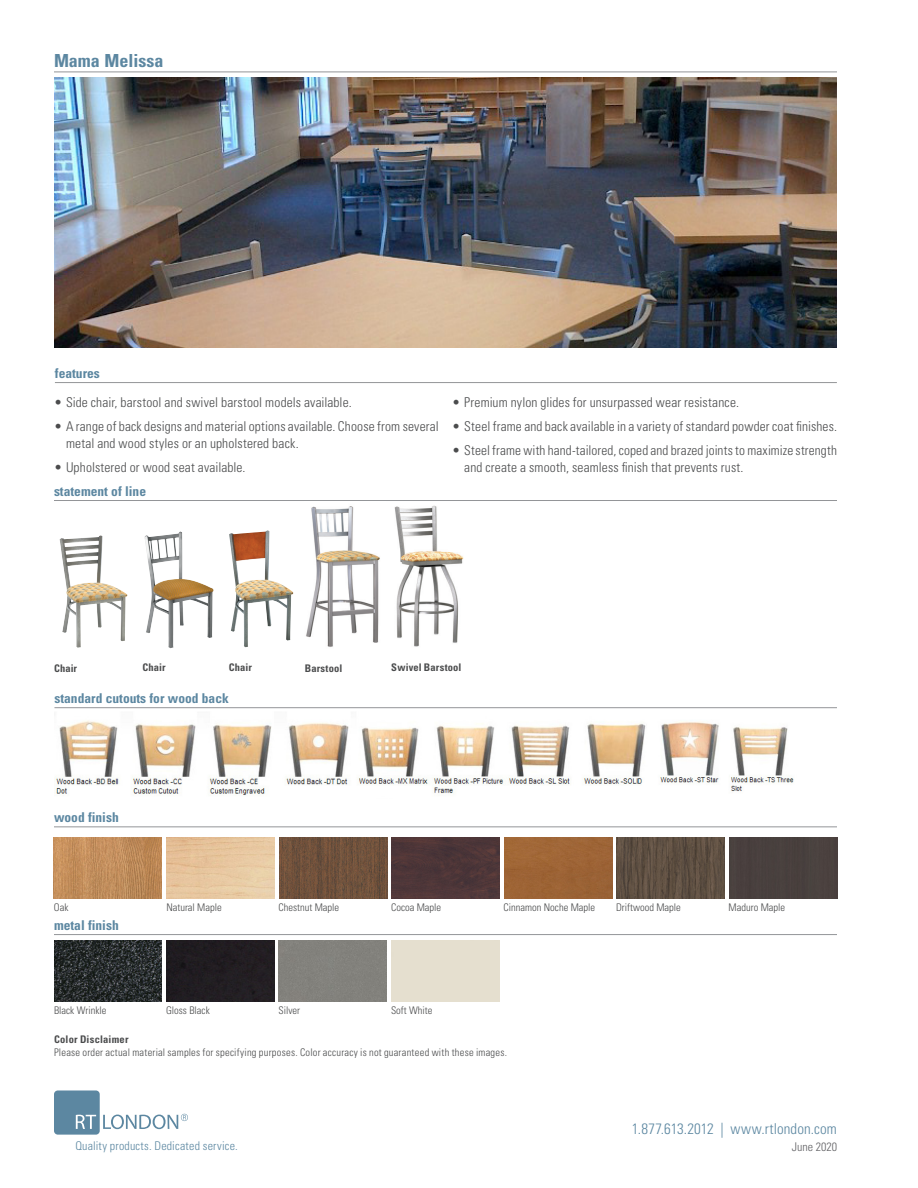
<style>
.page{position:relative;width:918px;height:1188px;background:#fff}
.page>*{position:absolute;margin:0;border:0;box-sizing:border-box;transform-origin:0 0}
.blue_text_with_line{font:700 condensed 18px "Univers LT Pro";color:#5c87a1}
.t1{font:300 condensed 15px "Univers LT Std";letter-spacing:.005em;color:#5c87a1}
.t2{font:300 condensed 13.5px/16.5px "Univers LT Std";letter-spacing:.01em;color:#4b4c4d}
.blue_text_with_line-2{font:700 condensed 13.5px "Univers LT Pro";color:#5c87a1}
.t3{font:300 condensed 12px "Univers LT Std";letter-spacing:.02em;color:#5c87a1}
.t4{font:300 condensed 12px "Univers LT Std";color:#616164}
.Paragraph_Style_1{font:300 condensed 10.5px "Univers LT Std";color:#4b4c4d}
.Paragraph_Style_1-2{font:300 condensed 10.5px "Univers LT Std";letter-spacing:.02em;color:#4b4c4d}
.t5{font:700 condensed 10.5px "Univers LT Pro";letter-spacing:.015em;color:#4b4c4d}
</style>
<div class="page">
<hr style="left:55px;top:382px;width:782px;height:1px;background:#939598">
<img style="left:54px;top:708px;width:756px;height:87px">
<hr style="left:54px;top:707px;width:783px;height:1px;background:#939598">
<hr style="left:54px;top:500px;width:783px;height:1px;background:#939598">
<img style="left:60px;top:535px;width:67px;height:113px">
<img style="left:144px;top:532px;width:70px;height:116px">
<img style="left:229px;top:530px;width:64px;height:117px">
<img style="left:306px;top:506px;width:74px;height:141px">
<img style="left:394px;top:505px;width:70px;height:142px">
<hr style="left:54px;top:934px;width:783px;height:1px;background:#939598">
<img style="left:54px;top:941px;width:108px;height:61px">
<div style="left:167px;top:941px;width:108px;height:61px;background:#211d21"></div>
<hr style="left:54px;top:826px;width:783px;height:1px;background:#939598">
<hr style="left:54px;top:72px;width:783px;height:1px;background:#939598">
<img style="left:54px;top:77px;width:783px;height:270px">
<div style="left:54px;top:1090px;width:46px;height:45px;background:#5c87a1;border-radius:4px"></div>
<svg style="left:76px;top:1115px;width:20px;height:14px"></svg>
<svg style="left:103px;top:1114px;width:85px;height:15px"></svg>
<img style="left:54px;top:838px;width:108px;height:61px">
<img style="left:392px;top:838px;width:108px;height:61px">
<div style="left:504px;top:838px;width:108px;height:61px;background:#9e6436"></div>
<img style="left:279px;top:838px;width:108px;height:61px">
<img style="left:616px;top:838px;width:108px;height:61px">
<div style="left:729px;top:838px;width:108px;height:61px;background:#49403e"></div>
<p class="blue_text_with_line" style="left:54px;top:50px;width:111px">Mama Melissa</p>
<p class="blue_text_with_line-2" style="left:55px;top:365px;width:46px">features</p>
<p class="t2" style="left:54px;top:394px;width:299px">• Side chair, barstool and swivel barstool models available.</p>
<p class="t2" style="left:66px;top:418px;width:374px;text-indent:-12px">• A range of back designs and material options available. Choose from several metal and wood styles or an upholstered back.</p>
<p class="t2" style="left:54px;top:459px;width:193px">• Upholstered or wood seat available.</p>
<p class="blue_text_with_line-2" style="left:54px;top:483px;width:94px">statement of line</p>
<p class="t2" style="left:452px;top:394px;width:288px">• Premium nylon glides for unsurpassed wear resistance.</p>
<p class="t2" style="left:452px;top:418px;width:386px">• Steel frame and back available in a variety of standard powder coat finishes.</p>
<p class="t2" style="left:464px;top:442px;width:374px;text-indent:-12px">• Steel frame with hand-tailored, coped and brazed joints to maximize strength and create a smooth, seamless finish that prevents rust.</p>
<p class="t5" style="left:54px;top:662px;width:25px">Chair</p>
<p class="t5" style="left:142px;top:661px;width:25px">Chair</p>
<p class="t5" style="left:229px;top:661px;width:25px">Chair</p>
<p class="t5" style="left:305px;top:661px;width:39px">Barstool</p>
<p class="t5" style="left:391px;top:661px;width:72px">Swivel Barstool</p>
<p class="blue_text_with_line-2" style="left:54px;top:690px;width:176px">standard cutouts for wood back</p>
<p class="blue_text_with_line-2" style="left:54px;top:809px;width:66px">wood finish</p>
<p class="Paragraph_Style_1" style="left:54px;top:901px;width:16px">Oak</p>
<p class="Paragraph_Style_1" style="left:166px;top:901px;width:57px">Natural Maple</p>
<p class="Paragraph_Style_1" style="left:279px;top:901px;width:62px">Chestnut Maple</p>
<p class="Paragraph_Style_1" style="left:391px;top:901px;width:52px">Cocoa Maple</p>
<p class="Paragraph_Style_1" style="left:504px;top:901px;width:93px">Cinnamon Noche Maple</p>
<p class="Paragraph_Style_1" style="left:616px;top:901px;width:66px">Driftwood Maple</p>
<p class="Paragraph_Style_1" style="left:729px;top:901px;width:58px">Maduro Maple</p>
<p class="blue_text_with_line-2" style="left:54px;top:917px;width:66px">metal finish</p>
<p class="Paragraph_Style_1" style="left:54px;top:1004px;width:54px">Black Wrinkle</p>
<p class="Paragraph_Style_1" style="left:166px;top:1004px;width:45px">Gloss Black</p>
<p class="Paragraph_Style_1" style="left:279px;top:1004px;width:23px">Silver</p>
<p class="Paragraph_Style_1" style="left:391px;top:1004px;width:43px">Soft White</p>
<p class="t5" style="left:54px;top:1033px;width:76px">Color Disclaimer</p>
<p class="Paragraph_Style_1-2" style="left:54px;top:1046px;width:455px">Please order actual material samples for specifying purposes. Color accuracy is not guaranteed with these images.</p>
<p class="t1" style="left:632px;top:1120px;width:207px">1.877.613.2012 | www.rtlondon.com</p>
<p class="t3" style="left:75px;top:1138px;width:164px">Quality products. Dedicated service.</p>
<p class="t4" style="left:792px;top:1140px;width:47px">June 2020</p>
</div>
